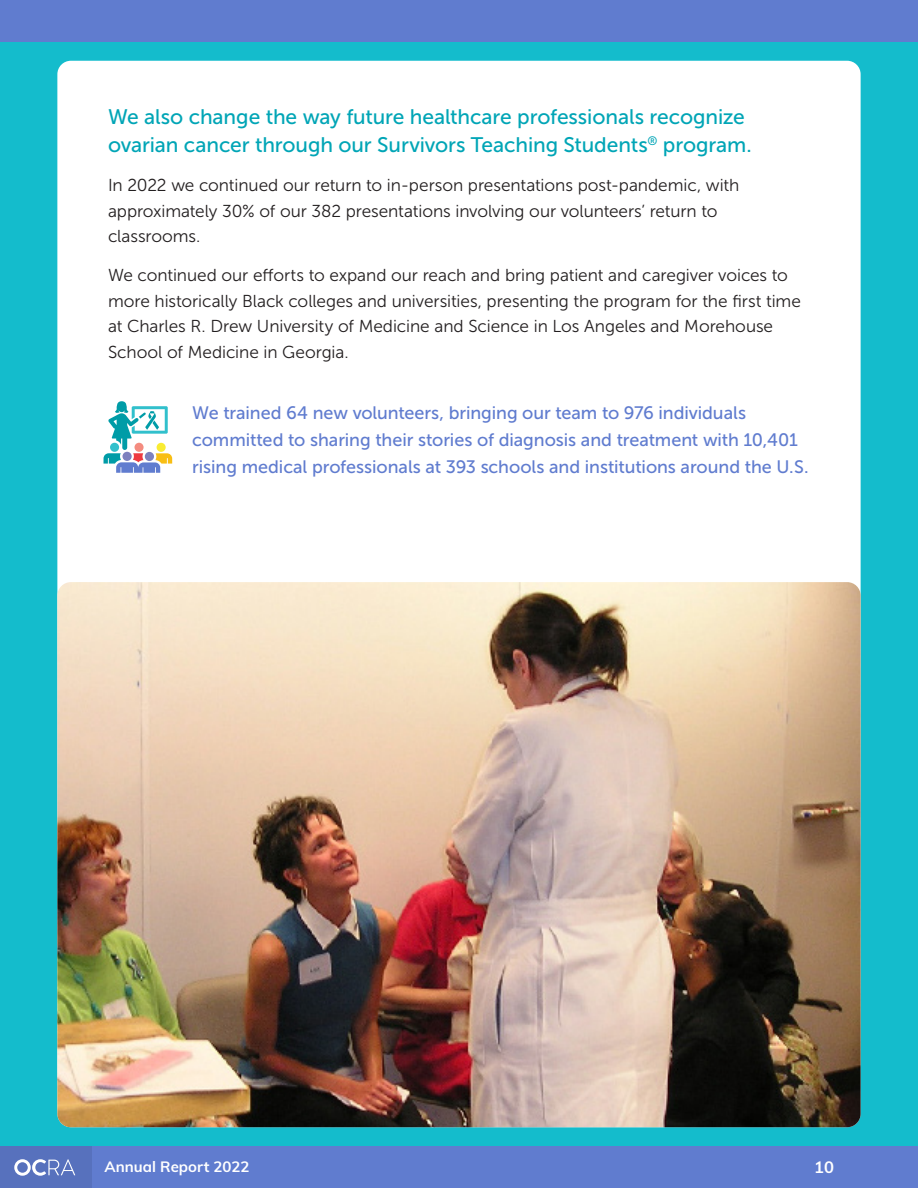
<style>
.page{position:relative;width:918px;height:1188px;background:#fff}
.page>*{position:absolute;margin:0;border:0;box-sizing:border-box;transform-origin:0 0}
.Body_Text{font:21px/28.5px "Museo Sans 500";letter-spacing:-.005em;color:#00a5b6}
.Pull_Quote{font:18px/27px "Museo Sans 500";letter-spacing:-.005em;color:#607ccf}
.Body_Text-2{font:17.25px/25.5px "Museo Sans 300";letter-spacing:-.005em;color:#231f20}
.t1{font:700 16.5px "Muli";color:#fff}
.t2{font:700 15px "Muli";color:#fff}
</style>
<div class="page">
<div style="left:0;top:0;width:918px;height:1151px;background:#14bccc"></div>
<div style="left:0;top:1147px;width:918px;height:41px;background:#607ccf"></div>
<div style="left:0;top:1147px;width:91px;height:41px;background:#5771bd"></div>
<svg style="left:14px;top:1159px;width:61px;height:17px"></svg>
<div style="left:57px;top:61px;width:804px;height:1066px;background:#fff;border-radius:14px"></div>
<div style="left:0;top:0;width:918px;height:41px;background:#607ccf"></div>
<svg style="left:104px;top:401px;width:68px;height:72px"></svg>
<img style="left:57px;top:582px;width:804px;height:545px">
<p class="Body_Text" style="left:108px;top:102px;width:645px">We also change the way future healthcare professionals recognize ovarian cancer through our Survivors Teaching Students<sup>®</sup> program.</p>
<p class="Body_Text-2" style="left:108px;top:173px;width:633px">In 2022 we continued our return to in-person presentations post-pandemic, with approximately 30% of our 382 presentations involving our volunteers’ return to classrooms.</p>
<p class="Body_Text-2" style="left:108px;top:263px;width:694px">We continued our efforts to expand our reach and bring patient and caregiver voices to more historically Black colleges and universities, presenting the program for the first time at Charles R. Drew University of Medicine and Science in Los Angeles and Morehouse School of Medicine in Georgia.</p>
<p class="Pull_Quote" style="left:192px;top:399px;width:618px">We trained 64 new volunteers, bringing our team to 976 individuals committed to sharing their stories of diagnosis and treatment with 10,401 rising medical professionals at 393 schools and institutions around the U.S.</p>
<p class="t2" style="left:105px;top:1156px;width:146px">Annual Report 2022</p>
<p class="t1" style="left:814px;top:1155px;width:21px">10</p>
</div>
